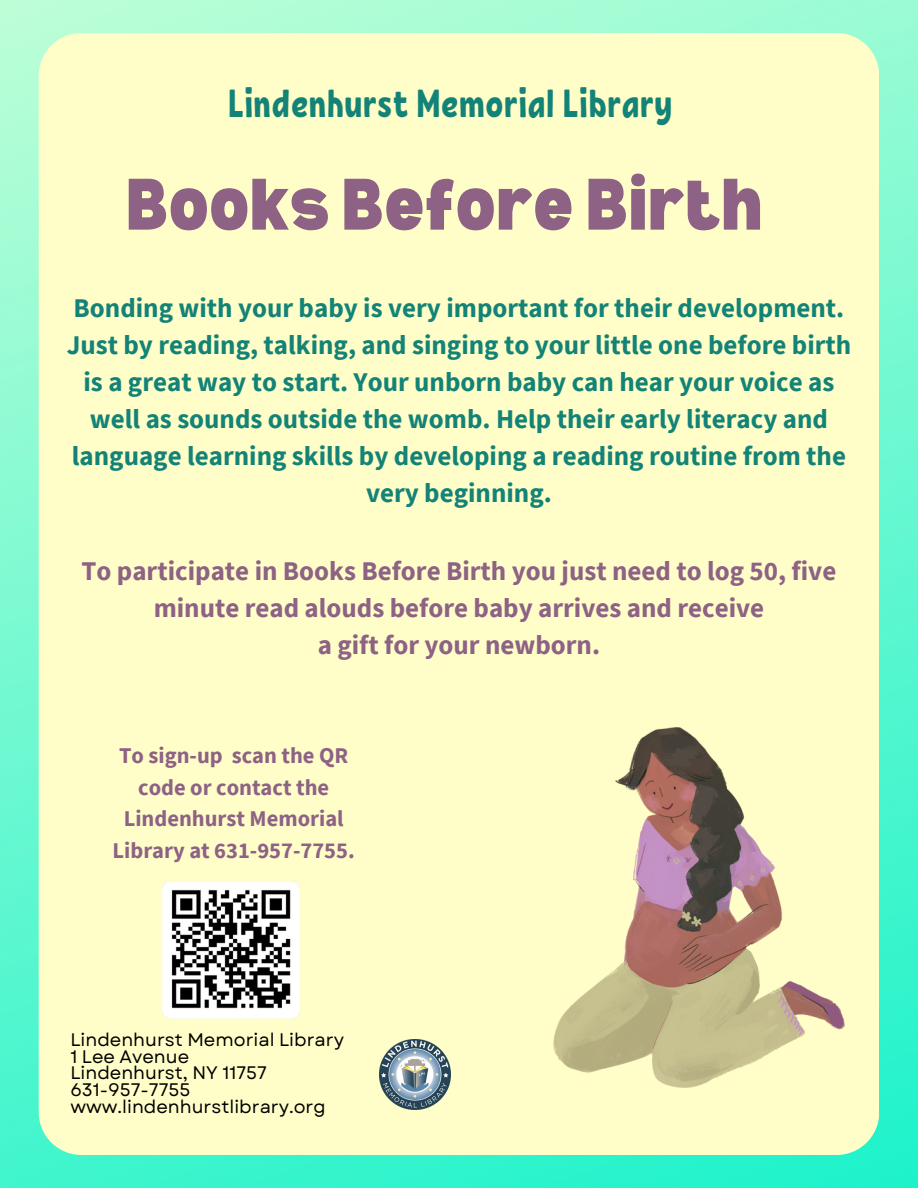
<style>
.page{position:relative;width:918px;height:1188px;background:#fff}
.page>*{position:absolute;margin:0;border:0;box-sizing:border-box;transform-origin:0 0}
.t1{font:900 semi-condensed 71.25px "Bernoru";color:#8e6285}
.t2{font:39px "RF Krabuler";color:#148377}
.t3{font:700 27px/37.2px "Source Sans Pro";color:#148377;text-align:center}
.t4{font:700 27px/37.2px "Source Sans Pro";color:#8e6285;text-align:center}
.t5{font:700 22.5px/31.5px "Source Sans Pro";color:#8e6285;text-align:center}
.t6{font:18.15px "Garet";color:#000}
</style>
<div class="page">
<img style="left:0;top:0;width:918px;height:1188px">
<div style="left:39px;top:33px;width:840px;height:1122px;background:#fffec8"></div>
<img style="left:379px;top:1039px;width:71px;height:71px">
<img style="left:554px;top:728px;width:291px;height:360px">
<img style="left:99px;top:788px;width:264px;height:265px">
<p class="t2" style="left:228px;top:78px;width:447px">Lindenhurst Memorial Library</p>
<p class="t1" style="left:126px;top:164px;width:638px">Books Before Birth</p>
<p class="t3" style="left:67px;top:288px;width:786px">Bonding with your baby is very important for their development.<br>Just by reading, talking, and singing to your little one before birth is a great way to start. Your unborn baby can hear your voice as well as sounds outside the womb. Help their early literacy and language learning skills by developing a reading routine from the very beginning.</p>
<h2 class="t4" style="left:82px;top:552px;width:756px">To participate in Books Before Birth you just need to log 50, five minute read alouds before baby arrives and receive<br>a gift for your newborn.</h2>
<p class="t5" style="left:113px;top:740px;width:244px">To sign-up scan the QR code or contact the<br>Lindenhurst Memorial<br>Library at 631-957-7755.</p>
<h4 class="t6" style="left:70px;top:1026px;width:275px">Lindenhurst Memorial Library</h4>
<p class="t6" style="left:70px;top:1043px;width:120px">1 Lee Avenue</p>
<p class="t6" style="left:70px;top:1060px;width:198px">Lindenhurst, NY 11757</p>
<p class="t6" style="left:70px;top:1077px;width:121px">631-957-7755</p>
<p class="t6" style="left:70px;top:1094px;width:257px">www.lindenhurstlibrary.org</p>
</div>
